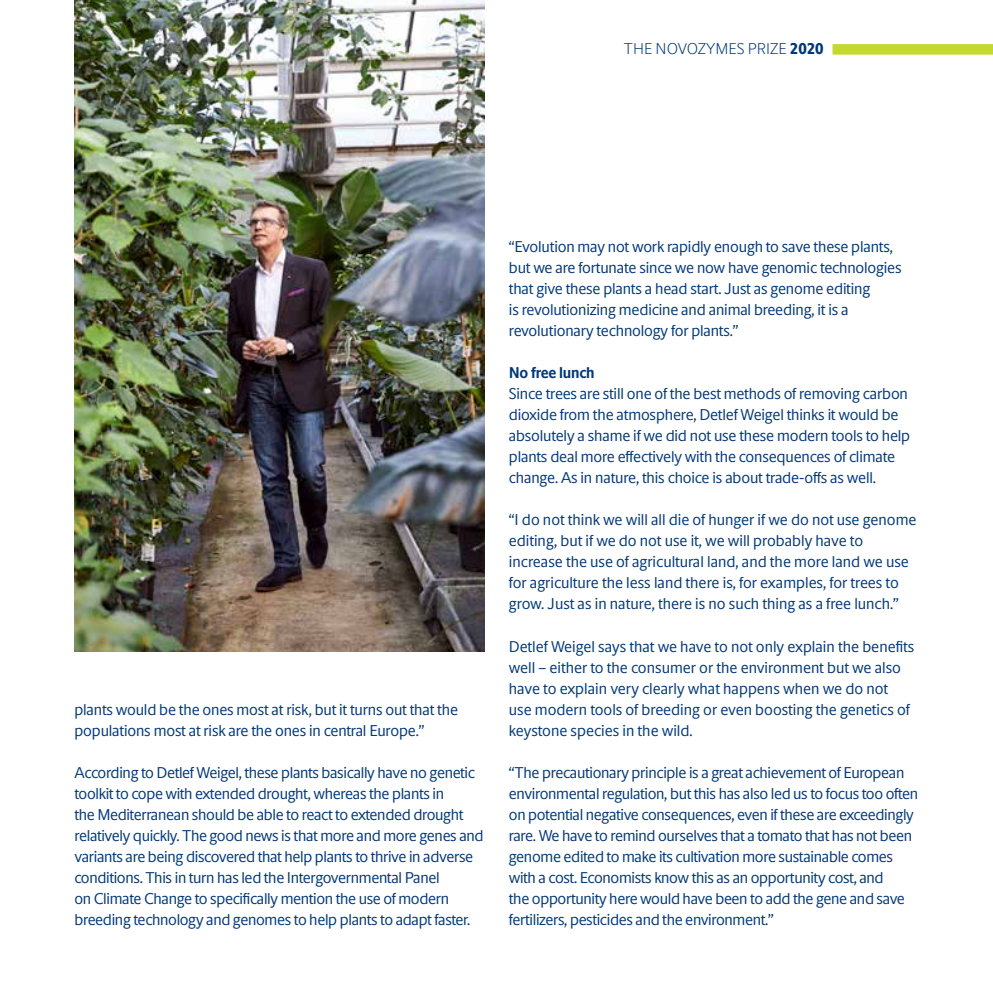
<style>
.page{position:relative;width:993px;height:993px;background:#fff}
.page>*{position:absolute;margin:0;border:0;box-sizing:border-box;transform-origin:0 0}
.t1{font:15.75px/21px "Novo Apply Sans";letter-spacing:-.02em;color:#003878}
.t2{font:15.75px/21px "Novo Apply Sans";color:#003878}
.t3{font:200 15.75px "Novo Apply Sans";color:#003878}
.t4{font:700 15.75px "Novo Apply Sans";letter-spacing:-.01em;color:#003878}
.s1{font-weight:800}
</style>
<div class="page">
<img style="left:74px;top:0;width:410px;height:651px">
<div style="left:832px;top:44px;width:160px;height:11px;background:#c4d82e"></div>
<p class="t3" style="left:623px;top:37px;width:201px">THE NOVOZYMES PRIZE <span class="s1">2020</span></p>
<p class="t1" style="left:74px;top:697px;width:385px">plants would be the ones most at risk, but it turns out that the populations most at risk are the ones in central Europe.”</p>
<p class="t1" style="left:74px;top:760px;width:410px">According to Detlef Weigel, these plants basically have no genetic toolkit to cope with extended drought, whereas the plants in<br>the Mediterranean should be able to react to extended drought relatively quickly. The good news is that more and more genes and variants are being discovered that help plants to thrive in adverse conditions. This in turn has led the Intergovernmental Panel<br>on Climate Change to specifically mention the use of modern breeding technology and genomes to help plants to adapt faster.</p>
<p class="t1" style="left:508px;top:235px;width:394px">“Evolution may not work rapidly enough to save these plants, but we are fortunate since we now have genomic technologies that give these plants a head start. Just as genome editing<br>is revolutionizing medicine and animal breeding, it is a revolutionary technology for plants.”</p>
<p class="t4" style="left:508px;top:361px;width:87px">No free lunch</p>
<p class="t1" style="left:508px;top:382px;width:402px">Since trees are still one of the best methods of removing carbon dioxide from the atmosphere, Detlef Weigel thinks it would be absolutely a shame if we did not use these modern tools to help plants deal more effectively with the consequences of climate change. As in nature, this choice is about trade-offs as well.</p>
<p class="t2" style="left:508px;top:508px;width:409px">“I do not think we will all die of hunger if we do not use genome editing, but if we do not use it, we will probably have to increase the use of agricultural land, and the more land we use for agriculture the less land there is, for examples, for trees to grow. Just as in nature, there is no such thing as a free lunch.”</p>
<p class="t2" style="left:508px;top:634px;width:407px">Detlef Weigel says that we have to not only explain the benefits well – either to the consumer or the environment but we also have to explain very clearly what happens when we do not use modern tools of breeding or even boosting the genetics of keystone species in the wild.</p>
<p class="t1" style="left:508px;top:760px;width:410px">“The precautionary principle is a great achievement of European environmental regulation, but this has also led us to focus too often on potential negative consequences, even if these are exceedingly rare. We have to remind ourselves that a tomato that has not been genome edited to make its cultivation more sustainable comes with a cost. Economists know this as an opportunity cost, and<br>the opportunity here would have been to add the gene and save fertilizers, pesticides and the environment.”</p>
</div>
